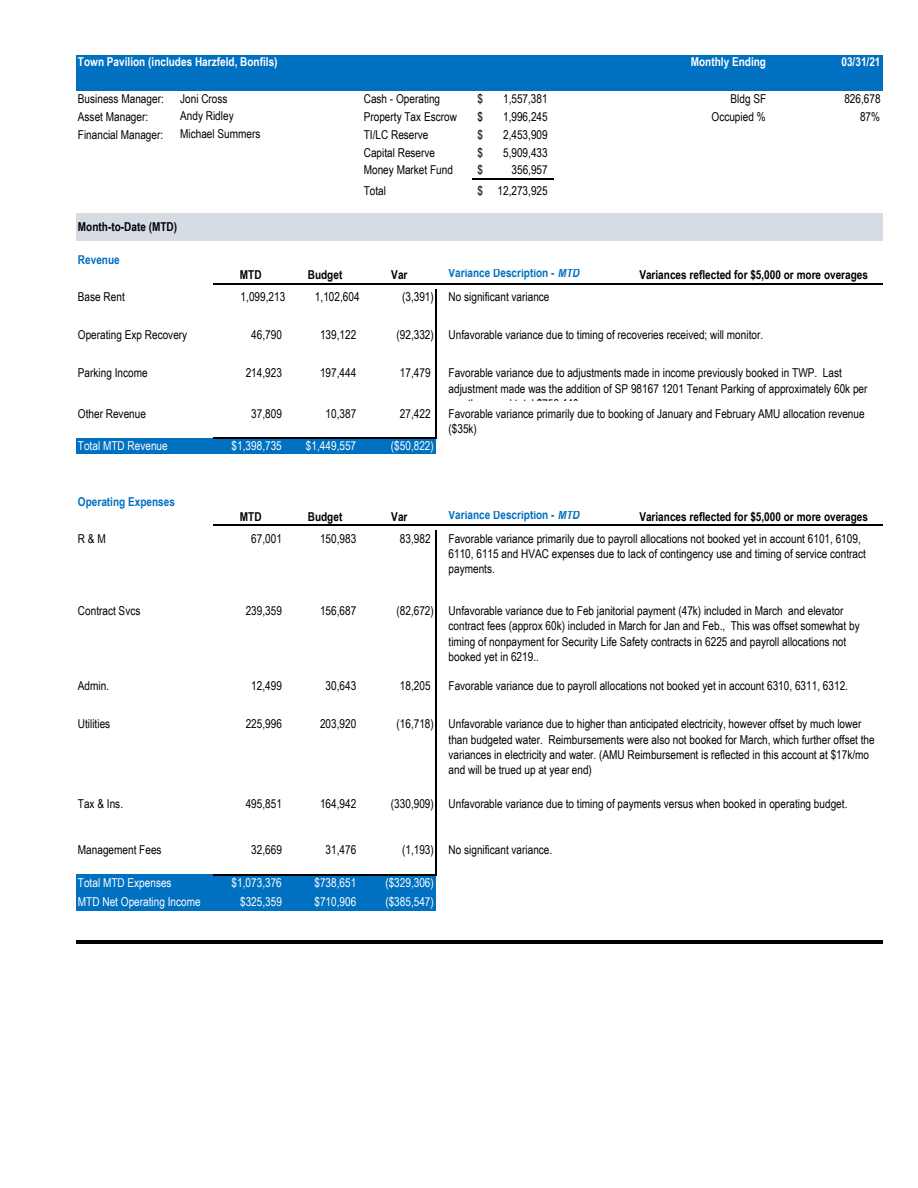
<style>
.page{position:relative;width:918px;height:1188px;background:#fff}
.page>*{position:absolute;margin:0;border:0;box-sizing:border-box;transform-origin:0 0}
.t1{font:12.3px/15.3px "Arial Narrow";color:#000}
.t2{font:12.3px "Arial Narrow";color:#fff}
.t3{font:700 12.3px "Arial Narrow";color:#000}
.t4{font:700 12.3px "Arial Narrow";color:#0070c0}
.t5{font:700 12.3px "Arial Narrow";color:#fff}
.s1{font-style:italic}
</style>
<div class="page">
<div style="left:76px;top:55px;width:807px;height:35px;background:#0070c0"></div>
<div style="left:76px;top:213px;width:807px;height:28px;background:#d6dce4"></div>
<div style="left:76px;top:438px;width:360px;height:16px;background:#0070c0"></div>
<div style="left:76px;top:875px;width:360px;height:36px;background:#0070c0"></div>
<hr style="left:436px;top:289px;width:1px;height:150px;background:#000">
<hr style="left:436px;top:531px;width:1px;height:344px;background:#000">
<hr style="left:472px;top:179px;width:82px;height:1px;background:#000">
<hr style="left:213px;top:283px;width:670px;height:1px;background:#000">
<hr style="left:213px;top:438px;width:224px;height:1px;background:#000">
<hr style="left:213px;top:525px;width:670px;height:1px;background:#000">
<hr style="left:213px;top:874px;width:224px;height:1px;background:#000">
<hr style="left:76px;top:940px;width:807px;height:3px;background:#000">
<p class="t5" style="left:78px;top:55px;width:201px">Town Pavilion (includes Harzfeld, Bonfils)</p>
<p class="t5" style="left:691px;top:55px;width:77px">Monthly Ending</p>
<p class="t5" style="left:842px;top:55px;width:41px">03/31/21</p>
<p class="t1" style="left:78px;top:91px;width:87px">Business Manager:</p>
<p class="t1" style="left:180px;top:91px;width:49px">Joni Cross</p>
<p class="t1" style="left:364px;top:91px;width:78px">Cash - Operating</p>
<p class="t1" style="left:503px;top:91px;width:46px">1,557,381</p>
<p class="t1" style="left:477px;top:91px;width:7px">$</p>
<p class="t1" style="left:731px;top:91px;width:37px">Bldg SF</p>
<p class="t1" style="left:844px;top:91px;width:38px">826,678</p>
<p class="t1" style="left:78px;top:109px;width:72px">Asset Manager:</p>
<p class="t1" style="left:180px;top:108px;width:55px">Andy Ridley</p>
<p class="t1" style="left:364px;top:109px;width:95px">Property Tax Escrow</p>
<p class="t1" style="left:503px;top:109px;width:46px">1,996,245</p>
<p class="t1" style="left:477px;top:109px;width:7px">$</p>
<p class="t1" style="left:712px;top:109px;width:56px">Occupied %</p>
<p class="t1" style="left:860px;top:109px;width:22px">87%</p>
<p class="t1" style="left:78px;top:127px;width:87px">Financial Manager:</p>
<p class="t1" style="left:180px;top:126px;width:82px">Michael Summers</p>
<p class="t1" style="left:364px;top:127px;width:66px">TI/LC Reserve</p>
<p class="t1" style="left:503px;top:127px;width:46px">2,453,909</p>
<p class="t1" style="left:477px;top:127px;width:7px">$</p>
<p class="t1" style="left:477px;top:144px;width:7px">$</p>
<p class="t1" style="left:364px;top:144px;width:73px">Capital Reserve</p>
<p class="t1" style="left:503px;top:144px;width:46px">5,909,433</p>
<p class="t1" style="left:477px;top:162px;width:7px">$</p>
<p class="t1" style="left:364px;top:162px;width:91px">Money Market Fund</p>
<p class="t1" style="left:512px;top:162px;width:38px">356,957</p>
<p class="t3" style="left:78px;top:220px;width:101px">Month-to-Date (MTD)</p>
<p class="t4" style="left:78px;top:253px;width:43px">Revenue</p>
<p class="t1" style="left:477px;top:183px;width:7px">$</p>
<p class="t1" style="left:364px;top:183px;width:24px">Total</p>
<p class="t1" style="left:498px;top:183px;width:52px">12,273,925</p>
<p class="t3" style="left:240px;top:268px;width:23px">MTD</p>
<p class="t3" style="left:308px;top:268px;width:36px">Budget</p>
<p class="t3" style="left:391px;top:268px;width:18px">Var</p>
<p class="t4" style="left:449px;top:266px;width:133px">Variance Description - <span class="s1">MTD</span></p>
<p class="t3" style="left:639px;top:267px;width:230px">Variances reflected for $5,000 or more overages</p>
<p class="t1" style="left:78px;top:289px;width:48px">Base Rent</p>
<p class="t1" style="left:241px;top:289px;width:46px">1,099,213</p>
<p class="t1" style="left:315px;top:289px;width:46px">1,102,604</p>
<p class="t1" style="left:402px;top:289px;width:33px">(3,391)</p>
<p class="t1" style="left:78px;top:327px;width:111px">Operating Exp Recovery</p>
<p class="t1" style="left:251px;top:327px;width:32px">46,790</p>
<p class="t1" style="left:320px;top:327px;width:38px">139,122</p>
<p class="t1" style="left:397px;top:327px;width:39px">(92,332)</p>
<p class="t1" style="left:78px;top:365px;width:71px">Parking Income</p>
<p class="t1" style="left:246px;top:365px;width:38px">214,923</p>
<p class="t1" style="left:320px;top:365px;width:38px">197,444</p>
<p class="t1" style="left:400px;top:365px;width:32px">17,479</p>
<p class="t1" style="left:78px;top:406px;width:70px">Other Revenue</p>
<p class="t1" style="left:251px;top:406px;width:32px">37,809</p>
<p class="t1" style="left:326px;top:406px;width:32px">10,387</p>
<p class="t1" style="left:400px;top:406px;width:32px">27,422</p>
<p class="t2" style="left:78px;top:439px;width:91px">Total MTD Revenue</p>
<p class="t2" style="left:232px;top:439px;width:52px">$1,398,735</p>
<p class="t2" style="left:306px;top:439px;width:52px">$1,449,557</p>
<p class="t2" style="left:391px;top:439px;width:44px">($50,822)</p>
<p class="t1" style="left:449px;top:289px;width:102px">No significant variance</p>
<p class="t1" style="left:449px;top:327px;width:316px">Unfavorable variance due to timing of recoveries received; will monitor.</p>
<p class="t1" style="left:449px;top:365px;width:395px">Favorable variance due to adjustments made in income previously booked in TWP. Last</p>
<p class="t1" style="left:449px;top:380px;width:421px">adjustment made was the addition of SP 98167 1201 Tenant Parking of approximately 60k per</p>
<p class="t1" style="left:468px;top:396px;width:10px">th</p>
<p class="t1" style="left:449px;top:398px;width:418px;line-height:9.9px;text-indent:61px">l t t l $756 440<br>Favorable variance primarily due to booking of January and February AMU allocation revenue</p>
<p class="t1" style="left:449px;top:421px;width:30px">($35k)</p>
<p class="t4" style="left:78px;top:494px;width:99px">Operating Expenses</p>
<p class="t3" style="left:240px;top:509px;width:23px">MTD</p>
<p class="t3" style="left:308px;top:509px;width:36px">Budget</p>
<p class="t3" style="left:391px;top:509px;width:18px">Var</p>
<p class="t4" style="left:449px;top:507px;width:133px">Variance Description - <span class="s1">MTD</span></p>
<p class="t3" style="left:639px;top:509px;width:230px">Variances reflected for $5,000 or more overages</p>
<p class="t1" style="left:78px;top:531px;width:29px">R &amp; M</p>
<p class="t1" style="left:251px;top:531px;width:32px">67,001</p>
<p class="t1" style="left:320px;top:531px;width:38px">150,983</p>
<p class="t1" style="left:400px;top:531px;width:32px">83,982</p>
<p class="t1" style="left:78px;top:603px;width:64px">Contract Svcs</p>
<p class="t1" style="left:246px;top:603px;width:38px">239,359</p>
<p class="t1" style="left:320px;top:603px;width:38px">156,687</p>
<p class="t1" style="left:397px;top:603px;width:39px">(82,672)</p>
<p class="t1" style="left:78px;top:678px;width:33px">Admin.</p>
<p class="t1" style="left:251px;top:678px;width:32px">12,499</p>
<p class="t1" style="left:326px;top:678px;width:32px">30,643</p>
<p class="t1" style="left:400px;top:678px;width:32px">18,205</p>
<p class="t1" style="left:78px;top:716px;width:34px">Utilities</p>
<p class="t1" style="left:246px;top:716px;width:38px">225,996</p>
<p class="t1" style="left:320px;top:716px;width:38px">203,920</p>
<p class="t1" style="left:397px;top:716px;width:39px">(16,718)</p>
<p class="t1" style="left:78px;top:796px;width:47px">Tax &amp; Ins.</p>
<p class="t1" style="left:246px;top:796px;width:38px">495,851</p>
<p class="t1" style="left:320px;top:796px;width:38px">164,942</p>
<p class="t1" style="left:391px;top:796px;width:44px">(330,909)</p>
<p class="t1" style="left:78px;top:842px;width:85px">Management Fees</p>
<p class="t1" style="left:251px;top:842px;width:32px">32,669</p>
<p class="t1" style="left:326px;top:842px;width:32px">31,476</p>
<p class="t1" style="left:402px;top:842px;width:33px">(1,193)</p>
<p class="t2" style="left:78px;top:875px;width:95px">Total MTD Expenses</p>
<p class="t2" style="left:232px;top:875px;width:52px">$1,073,376</p>
<p class="t2" style="left:314px;top:875px;width:43px">$738,651</p>
<p class="t2" style="left:385px;top:875px;width:50px">($329,306)</p>
<p class="t2" style="left:78px;top:894px;width:124px">MTD Net Operating Income</p>
<p class="t2" style="left:240px;top:894px;width:43px">$325,359</p>
<p class="t2" style="left:314px;top:894px;width:43px">$710,906</p>
<p class="t2" style="left:385px;top:894px;width:50px">($385,547)</p>
<p class="t1" style="left:449px;top:531px;width:419px">Favorable variance primarily due to payroll allocations not booked yet in account 6101, 6109,<br>6110, 6115 and HVAC expenses due to lack of contingency use and timing of service contract payments.</p>
<p class="t1" style="left:449px;top:603px;width:413px">Unfavorable variance due to Feb janitorial payment (47k) included in March and elevator contract fees (approx 60k) included in March for Jan and Feb., This was offset somewhat by timing of nonpayment for Security Life Safety contracts in 6225 and payroll allocations not booked yet in 6219..</p>
<p class="t1" style="left:449px;top:678px;width:401px">Favorable variance due to payroll allocations not booked yet in account 6310, 6311, 6312.</p>
<p class="t1" style="left:449px;top:716px;width:428px">Unfavorable variance due to higher than anticipated electricity, however offset by much lower than budgeted water. Reimbursements were also not booked for March, which further offset the variances in electricity and water. (AMU Reimbursement is reflected in this account at $17k/mo and will be trued up at year end)</p>
<p class="t1" style="left:449px;top:796px;width:400px">Unfavorable variance due to timing of payments versus when booked in operating budget.</p>
<p class="t1" style="left:449px;top:842px;width:105px">No significant variance.</p>
</div>
